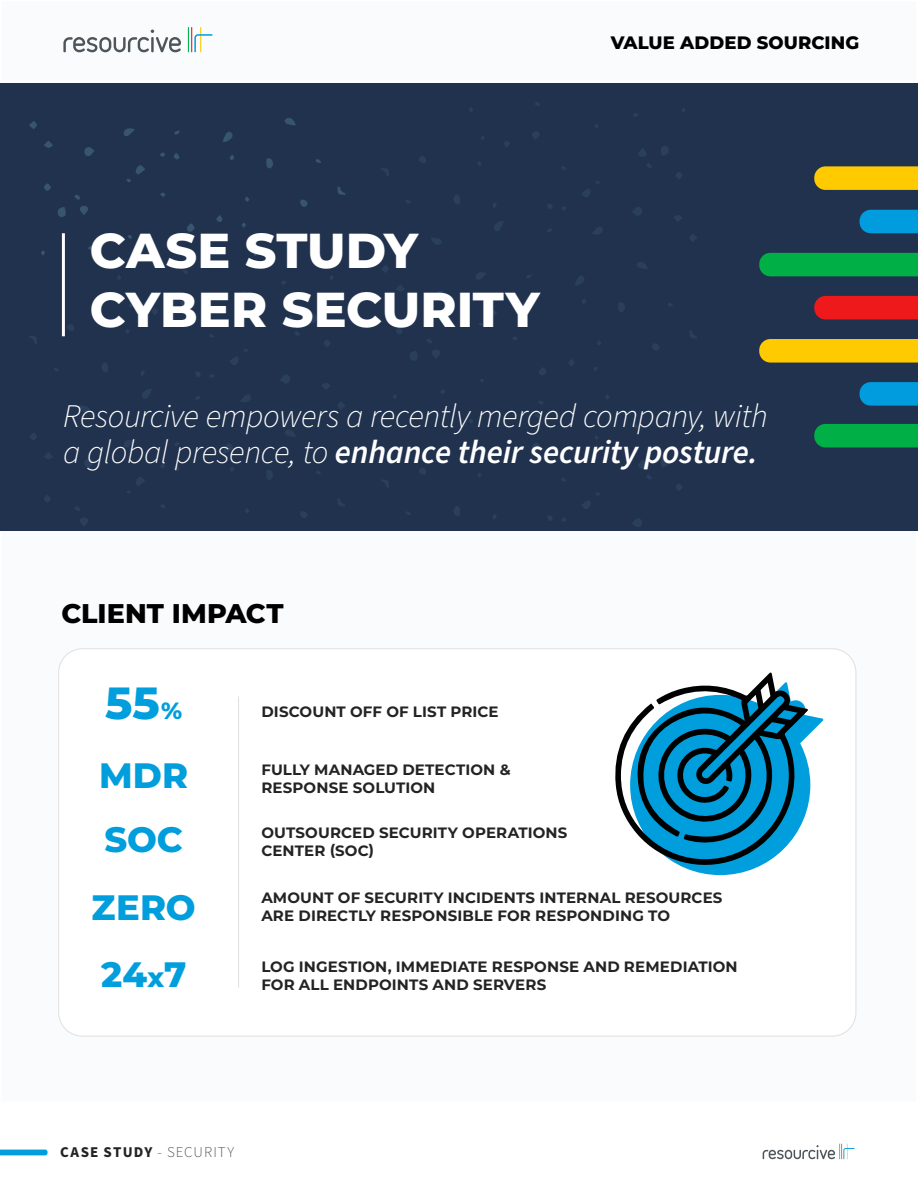
<style>
.page{position:relative;width:918px;height:1188px;background:#fff}
.page>*{position:absolute;margin:0;border:0;box-sizing:border-box;transform-origin:0 0}
.t1{font:800 49.05px/58.8px "Montserrat";letter-spacing:.005em;color:#fff}
.t2{font:800 45px "Montserrat";color:#009edc}
.t3{font:800 35.25px "Montserrat";letter-spacing:.005em;color:#009edc}
.t4{font:italic 300 33px/36px "Source Sans Pro";letter-spacing:-.015em;color:#fff}
.t5{font:800 27px "Montserrat";color:#000}
.t6{font:800 18px "Montserrat";letter-spacing:.005em;color:#000}
.t7{font:700 15px/18px "Montserrat";letter-spacing:.01em;color:#232323}
.t8{font:700 15px "Source Sans Pro";letter-spacing:.08em;color:#232323}
.s1{font-weight:600}
.s2{font-size:23.55px}
.s3{font-size:27px}
.s4{font-weight:300;color:#4d555b}
</style>
<div class="page">
<svg style="left:0;top:1150px;width:48px;height:5px"></svg>
<hr style="left:238px;top:696px;width:1px;height:292px;background:#e0e0e0">
<svg style="left:615px;top:672px;width:209px;height:203px"></svg>
<svg style="left:188px;top:27px;width:24px;height:25px"></svg>
<svg style="left:63px;top:30px;width:118px;height:22px"></svg>
<div style="left:0;top:83px;width:918px;height:448px;background:#21324e"></div>
<svg style="left:860px;top:382px;width:58px;height:24px"></svg>
<div style="left:759px;top:339px;width:159px;height:24px;background:#ffca00"></div>
<svg style="left:814px;top:166px;width:104px;height:24px;background:#f5c303"></svg>
<div style="left:814px;top:296px;width:104px;height:23px;background:#ed191b"></div>
<svg style="left:860px;top:210px;width:58px;height:23px"></svg>
<div style="left:759px;top:253px;width:159px;height:23px;background:#00b046"></div>
<div style="left:814px;top:424px;width:104px;height:23px;background:#00b046"></div>
<svg style="left:58px;top:207px;width:8px;height:10px"></svg>
<svg style="left:84px;top:147px;width:11px;height:9px"></svg>
<svg style="left:223px;top:132px;width:10px;height:10px"></svg>
<svg style="left:285px;top:118px;width:11px;height:7px"></svg>
<svg style="left:266px;top:158px;width:7px;height:10px"></svg>
<svg style="left:80px;top:206px;width:8px;height:9px"></svg>
<svg style="left:187px;top:224px;width:8px;height:8px"></svg>
<svg style="left:44px;top:141px;width:9px;height:7px"></svg>
<svg style="left:29px;top:121px;width:8px;height:8px"></svg>
<svg style="left:300px;top:200px;width:8px;height:7px"></svg>
<svg style="left:44px;top:184px;width:7px;height:7px"></svg>
<svg style="left:337px;top:186px;width:9px;height:9px"></svg>
<svg style="left:216px;top:215px;width:6px;height:7px"></svg>
<svg style="left:174px;top:153px;width:6px;height:7px"></svg>
<svg style="left:74px;top:195px;width:6px;height:5px"></svg>
<svg style="left:230px;top:155px;width:4px;height:5px"></svg>
<svg style="left:88px;top:246px;width:6px;height:4px"></svg>
<svg style="left:160px;top:152px;width:5px;height:5px"></svg>
<svg style="left:186px;top:257px;width:6px;height:4px"></svg>
<svg style="left:316px;top:159px;width:5px;height:4px"></svg>
<svg style="left:124px;top:128px;width:11px;height:8px"></svg>
<svg style="left:174px;top:131px;width:6px;height:4px"></svg>
<svg style="left:253px;top:251px;width:5px;height:5px"></svg>
<svg style="left:160px;top:193px;width:5px;height:4px"></svg>
<svg style="left:245px;top:197px;width:4px;height:5px"></svg>
<svg style="left:41px;top:251px;width:4px;height:4px"></svg>
<svg style="left:242px;top:223px;width:4px;height:5px"></svg>
<svg style="left:126px;top:165px;width:19px;height:17px"></svg>
<svg style="left:309px;top:314px;width:7px;height:9px"></svg>
<svg style="left:281px;top:375px;width:9px;height:8px"></svg>
<svg style="left:142px;top:389px;width:9px;height:10px"></svg>
<svg style="left:79px;top:406px;width:10px;height:6px"></svg>
<svg style="left:102px;top:363px;width:6px;height:9px"></svg>
<svg style="left:287px;top:316px;width:7px;height:8px"></svg>
<svg style="left:180px;top:299px;width:7px;height:8px"></svg>
<svg style="left:322px;top:383px;width:8px;height:6px"></svg>
<svg style="left:338px;top:402px;width:7px;height:7px"></svg>
<svg style="left:67px;top:324px;width:7px;height:7px"></svg>
<svg style="left:324px;top:340px;width:6px;height:7px"></svg>
<svg style="left:29px;top:336px;width:8px;height:8px"></svg>
<div style="left:152px;top:308px;width:6px;height:8px;background:#2a3f5b;border-radius:3px"></div>
<svg style="left:195px;top:371px;width:5px;height:6px"></svg>
<svg style="left:295px;top:331px;width:5px;height:5px"></svg>
<svg style="left:281px;top:281px;width:5px;height:4px"></svg>
<svg style="left:210px;top:374px;width:4px;height:4px"></svg>
<svg style="left:241px;top:395px;width:9px;height:7px"></svg>
<svg style="left:230px;top:349px;width:18px;height:16px"></svg>
<svg style="left:85px;top:459px;width:9px;height:8px"></svg>
<svg style="left:223px;top:444px;width:9px;height:9px"></svg>
<svg style="left:285px;top:430px;width:10px;height:7px"></svg>
<svg style="left:267px;top:470px;width:6px;height:10px"></svg>
<svg style="left:44px;top:453px;width:8px;height:6px"></svg>
<svg style="left:30px;top:433px;width:7px;height:7px"></svg>
<svg style="left:300px;top:511px;width:7px;height:7px"></svg>
<svg style="left:44px;top:495px;width:6px;height:7px"></svg>
<svg style="left:338px;top:499px;width:7px;height:7px"></svg>
<svg style="left:174px;top:465px;width:5px;height:6px"></svg>
<svg style="left:75px;top:507px;width:13px;height:19px"></svg>
<svg style="left:230px;top:467px;width:4px;height:4px"></svg>
<svg style="left:160px;top:464px;width:5px;height:4px"></svg>
<svg style="left:124px;top:440px;width:10px;height:7px"></svg>
<svg style="left:127px;top:477px;width:18px;height:16px"></svg>
<svg style="left:661px;top:458px;width:7px;height:9px"></svg>
<svg style="left:632px;top:519px;width:10px;height:8px"></svg>
<svg style="left:454px;top:506px;width:6px;height:10px"></svg>
<svg style="left:532px;top:443px;width:7px;height:7px"></svg>
<svg style="left:419px;top:468px;width:7px;height:6px"></svg>
<svg style="left:676px;top:484px;width:6px;height:6px"></svg>
<svg style="left:381px;top:480px;width:8px;height:8px"></svg>
<div style="left:504px;top:452px;width:6px;height:8px;background:#2a3f5b;border-radius:3px"></div>
<svg style="left:547px;top:515px;width:5px;height:6px"></svg>
<svg style="left:639px;top:460px;width:12px;height:19px"></svg>
<svg style="left:469px;top:419px;width:4px;height:4px"></svg>
<svg style="left:582px;top:493px;width:18px;height:16px"></svg>
<svg style="left:410px;top:351px;width:7px;height:9px"></svg>
<svg style="left:437px;top:291px;width:9px;height:9px"></svg>
<svg style="left:575px;top:276px;width:9px;height:9px"></svg>
<svg style="left:637px;top:262px;width:10px;height:7px"></svg>
<svg style="left:619px;top:302px;width:6px;height:10px"></svg>
<svg style="left:432px;top:350px;width:8px;height:8px"></svg>
<svg style="left:539px;top:368px;width:7px;height:7px"></svg>
<svg style="left:396px;top:285px;width:8px;height:6px"></svg>
<svg style="left:382px;top:265px;width:6px;height:8px"></svg>
<svg style="left:652px;top:344px;width:7px;height:6px"></svg>
<svg style="left:396px;top:328px;width:6px;height:6px"></svg>
<svg style="left:690px;top:331px;width:7px;height:7px"></svg>
<svg style="left:568px;top:358px;width:6px;height:8px"></svg>
<svg style="left:526px;top:297px;width:5px;height:6px"></svg>
<svg style="left:427px;top:339px;width:5px;height:4px"></svg>
<svg style="left:582px;top:299px;width:4px;height:5px"></svg>
<svg style="left:476px;top:272px;width:10px;height:7px"></svg>
<svg style="left:597px;top:341px;width:4px;height:4px"></svg>
<svg style="left:479px;top:309px;width:17px;height:16px"></svg>
<svg style="left:661px;top:146px;width:7px;height:10px"></svg>
<svg style="left:633px;top:207px;width:9px;height:8px"></svg>
<svg style="left:494px;top:221px;width:9px;height:10px"></svg>
<svg style="left:431px;top:238px;width:10px;height:7px"></svg>
<svg style="left:454px;top:195px;width:6px;height:9px"></svg>
<svg style="left:639px;top:148px;width:7px;height:9px"></svg>
<svg style="left:532px;top:131px;width:7px;height:8px"></svg>
<svg style="left:674px;top:215px;width:8px;height:6px"></svg>
<svg style="left:690px;top:234px;width:7px;height:8px"></svg>
<svg style="left:419px;top:156px;width:7px;height:7px"></svg>
<svg style="left:676px;top:172px;width:6px;height:7px"></svg>
<svg style="left:381px;top:168px;width:8px;height:8px"></svg>
<div style="left:504px;top:141px;width:6px;height:7px;background:#2a3f5b;border-radius:3px"></div>
<svg style="left:547px;top:204px;width:5px;height:5px"></svg>
<svg style="left:647px;top:163px;width:5px;height:5px"></svg>
<svg style="left:493px;top:203px;width:3px;height:5px"></svg>
<svg style="left:633px;top:113px;width:5px;height:4px"></svg>
<svg style="left:535px;top:102px;width:5px;height:4px"></svg>
<svg style="left:593px;top:227px;width:9px;height:7px"></svg>
<svg style="left:582px;top:181px;width:18px;height:16px"></svg>
<hr style="left:62px;top:233px;width:3px;height:103px;background:#fff">
<svg style="left:763px;top:1144px;width:92px;height:15px"></svg>
<p class="t6" style="left:611px;top:30px;width:250px">VALUE ADDED SOURCING</p>
<h1 class="t1" style="left:90px;top:219px;width:451px">CASE STUDY<br>CYBER SECURITY</h1>
<h3 class="t4" style="left:63px;top:399px;width:706px">Resourcive empowers a recently merged company, with a global presence, to <span class="s1">enhance their security posture.</span></h3>
<h3 class="t5" style="left:61px;top:594px;width:224px">CLIENT IMPACT</h3>
<h2 class="t2" style="left:105px;top:670px;width:79px">55<span class="s2">%</span></h2>
<p class="t7" style="left:261px;top:702px;width:239px">DISCOUNT OFF OF LIST PRICE</p>
<h3 class="t3" style="left:99px;top:750px;width:91px">MDR</h3>
<p class="t7" style="left:261px;top:760px;width:251px">FULLY MANAGED DETECTION &amp;<br>RESPONSE SOLUTION</p>
<h3 class="t3" style="left:104px;top:814px;width:80px">SOC</h3>
<p class="t7" style="left:261px;top:823px;width:308px">OUTSOURCED SECURITY OPERATIONS<br>CENTER (SOC)</p>
<h3 class="t3" style="left:92px;top:882px;width:106px">ZERO</h3>
<p class="t7" style="left:261px;top:888px;width:463px">AMOUNT OF SECURITY INCIDENTS INTERNAL RESOURCES<br>ARE DIRECTLY RESPONSIBLE FOR RESPONDING TO</p>
<h3 class="t3" style="left:101px;top:949px;width:87px">24<span class="s3">x</span>7</h3>
<p class="t7" style="left:261px;top:957px;width:478px">LOG INGESTION, IMMEDIATE RESPONSE AND REMEDIATION<br>FOR ALL ENDPOINTS AND SERVERS</p>
<p class="t8" style="left:60px;top:1142px;width:175px">CASE STUDY <span class="s4">- SECURITY</span></p>
</div>
